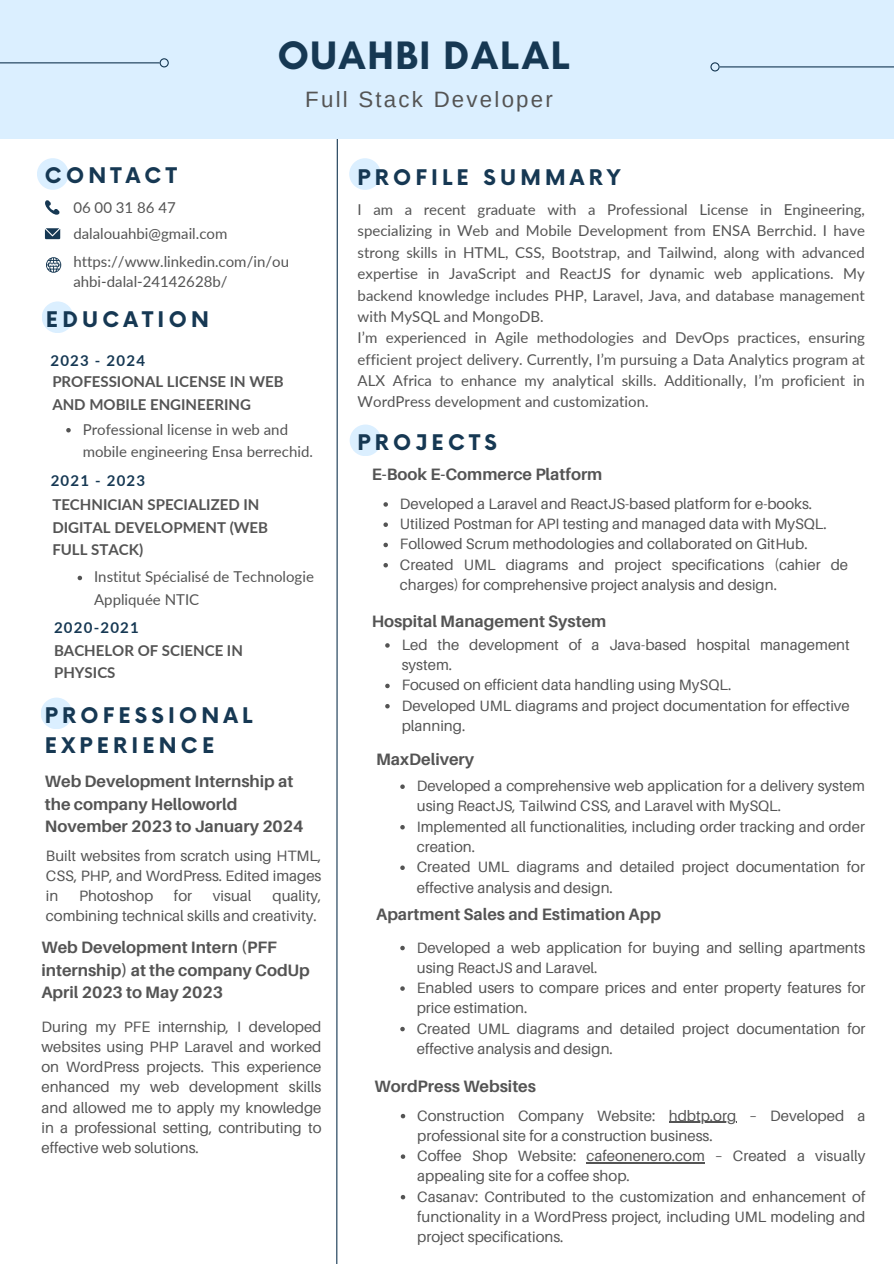
<style>
.page{position:relative;width:894px;height:1264px;background:#fff}
.page>*{position:absolute;margin:0;border:0;box-sizing:border-box;transform-origin:0 0}
.t1{font:700 40.5px "Glacial Indifference";letter-spacing:.035em;color:#163853}
.t2{font:22.2px "Arimo";letter-spacing:.1em;color:#545454}
.t3{font:700 21px/29.2px "Now";letter-spacing:.2em;color:#163853}
.t4{font:700 16.5px/22.5px "Aileron";color:#545454}
.t5{font:15px/20.2px "Aileron";color:#545454}
.t6{font:15px/21.3px "Lato";color:#545454}
.t7{font:700 15px/22.5px "Lato";color:#545454}
.t8{font:700 15px "Lato";letter-spacing:.08em;color:#163853}
</style>
<div class="page">
<svg style="left:336px;top:139px;width:2px;height:1124px;background:#7a8e9d"></svg>
<svg style="left:45px;top:200px;width:15px;height:15px"></svg>
<svg style="left:45px;top:228px;width:15px;height:11px"></svg>
<svg style="left:46px;top:257px;width:15px;height:16px"></svg>
<div style="left:37px;top:158px;width:32px;height:32px;background:#dbefff;border-radius:50%"></div>
<svg style="left:66px;top:428px;width:5px;height:4px"></svg>
<svg style="left:78px;top:575px;width:4px;height:5px"></svg>
<div style="left:42px;top:301px;width:31px;height:32px;background:#dbefff;border-radius:50%"></div>
<div style="left:349px;top:158px;width:32px;height:32px;background:#dbefff;border-radius:50%"></div>
<div style="left:349px;top:424px;width:32px;height:32px;background:#dbefff;border-radius:50%"></div>
<div style="left:0;top:0;width:893px;height:139px;background:#dbefff"></div>
<hr style="left:0;top:62px;width:164px;height:1px;background:#163853">
<svg style="left:159px;top:58px;width:9px;height:9px"></svg>
<hr style="left:719px;top:66px;width:174px;height:1px;background:#163853">
<svg style="left:710px;top:62px;width:9px;height:9px"></svg>
<svg style="left:383px;top:502px;width:5px;height:4px"></svg>
<svg style="left:383px;top:522px;width:5px;height:5px"></svg>
<svg style="left:383px;top:542px;width:5px;height:5px"></svg>
<svg style="left:383px;top:563px;width:5px;height:4px"></svg>
<svg style="left:385px;top:643px;width:4px;height:4px"></svg>
<svg style="left:385px;top:683px;width:4px;height:5px"></svg>
<svg style="left:385px;top:704px;width:4px;height:4px"></svg>
<svg style="left:400px;top:784px;width:4px;height:5px"></svg>
<svg style="left:400px;top:825px;width:4px;height:4px"></svg>
<svg style="left:400px;top:865px;width:4px;height:5px"></svg>
<svg style="left:400px;top:945px;width:4px;height:5px"></svg>
<svg style="left:400px;top:986px;width:4px;height:4px"></svg>
<svg style="left:400px;top:1026px;width:4px;height:5px"></svg>
<div style="left:41px;top:697px;width:31px;height:32px;background:#dbefff;border-radius:50%"></div>
<svg style="left:400px;top:1113px;width:5px;height:5px"></svg>
<hr style="left:668px;top:1121px;width:68px;height:1px;background:#545454">
<svg style="left:400px;top:1154px;width:5px;height:4px"></svg>
<hr style="left:586px;top:1162px;width:118px;height:1px;background:#545454">
<svg style="left:400px;top:1195px;width:5px;height:4px"></svg>
<h2 class="t1" style="left:277px;top:30px;width:294px">OUAHBI DALAL</h2>
<h5 class="t2" style="left:305px;top:87px;width:249px">Full Stack Developer</h5>
<h1 class="t3" style="left:45px;top:162px;width:133px">CONTACT</h1>
<h3 class="t6" style="left:73px;top:197px;width:104px">06 00 31 86 47</h3>
<h2 class="t6" style="left:73px;top:223px;width:155px">dalalouahbi@gmail.com</h2>
<h2 class="t6" style="left:73px;top:251px;width:217px;line-height:20.2px">https://www.linkedin.com/in/ou ahbi-dalal-24142628b/</h2>
<p class="t3" style="left:46px;top:306px;width:164px">EDUCATION</p>
<p class="t8" style="left:50px;top:351px;width:96px">2023 - 2024</p>
<p class="t7" style="left:52px;top:370px;width:233px">PROFESSIONAL LICENSE IN WEB<br>AND MOBILE ENGINEERING</p>
<p class="t6" style="left:83px;top:417px;width:232px;line-height:22.5px">Professional license in web and mobile engineering Ensa berrechid.</p>
<p class="t8" style="left:51px;top:470px;width:96px">2021 - 2023</p>
<p class="t7" style="left:52px;top:493px;width:217px">TECHNICIAN SPECIALIZED IN<br>DIGITAL DEVELOPMENT (WEB<br>FULL STACK)</p>
<p class="t6" style="left:94px;top:565px;width:221px;line-height:22.5px">Institut Spécialisé de Technologie<br>Appliquée NTIC</p>
<h5 class="t8" style="left:54px;top:618px;width:86px">2020-2021</h5>
<p class="t7" style="left:54px;top:639px;width:190px">BACHELOR OF SCIENCE IN<br>PHYSICS</p>
<p class="t3" style="left:45px;top:702px;width:209px">PROFESSIONAL<br>EXPERIENCE</p>
<p class="t4" style="left:45px;top:769px;width:260px">Web Development Internship at the company Helloworld<br>November 2023 to January 2024</p>
<h5 class="t5" style="left:46px;top:845px;width:277px;text-align:justify">Built websites from scratch using HTML, CSS, PHP, and WordPress. Edited images in</h5>
<h5 class="t5" style="left:79px;top:885px;width:75px">Photoshop</h5>
<h5 class="t5" style="left:174px;top:885px;width:20px">for</h5>
<h5 class="t5" style="left:213px;top:885px;width:40px">visual</h5>
<h5 class="t5" style="left:46px;top:885px;width:277px;text-indent:226px">quality, combining technical skills and creativity.</h5>
<h5 class="t4" style="left:41px;top:935px;width:270px">Web Development Intern (PFF internship) at the company CodUp<br>April 2023 to May 2023</h5>
<p class="t5" style="left:41px;top:1015px;width:281px;text-align:justify">During my PFE internship, I developed websites using PHP Laravel and worked on WordPress projects. This experience enhanced my web development skills and allowed me to apply my knowledge in a professional setting, contributing to effective web solutions.</p>
<p class="t3" style="left:357px;top:164px;width:264px">PROFILE SUMMARY</p>
<h2 class="t6" style="left:357px;top:198px;width:508px;text-align:justify">I am a recent graduate with a Professional License in Engineering, specializing in Web and Mobile Development from ENSA Berrchid. I have strong skills in HTML, CSS, Bootstrap, and Tailwind, along with advanced expertise in JavaScript and ReactJS for dynamic web applications. My backend knowledge includes PHP, Laravel, Java, and database management with MySQL and MongoDB.</h2>
<h5 class="t6" style="left:357px;top:327px;width:508px;text-align:justify">I’m experienced in Agile methodologies and DevOps practices, ensuring efficient project delivery. Currently, I’m pursuing a Data Analytics program at ALX Africa to enhance my analytical skills. Additionally, I’m proficient in WordPress development and customization.</h5>
<p class="t3" style="left:357px;top:429px;width:141px">PROJECTS</p>
<p class="t4" style="left:371px;top:462px;width:232px">E-Book E-Commerce Platform</p>
<p class="t5" style="left:400px;top:493px;width:413px">Developed a Laravel and ReactJS-based platform for e-books.</p>
<p class="t5" style="left:400px;top:513px;width:428px">Utilized Postman for API testing and managed data with MySQL.</p>
<p class="t5" style="left:400px;top:534px;width:409px">Followed Scrum methodologies and collaborated on GitHub.</p>
<p class="t5" style="left:400px;top:554px;width:449px">Created UML diagrams and project specifications (cahier de charges) for comprehensive project analysis and design.</p>
<p class="t4" style="left:371px;top:609px;width:236px">Hospital Management System</p>
<h5 class="t5" style="left:401px;top:634px;width:449px">Led the development of a Java-based hospital management system.</h5>
<h5 class="t5" style="left:401px;top:674px;width:331px">Focused on efficient data handling using MySQL.</h5>
<p class="t5" style="left:401px;top:695px;width:449px">Developed UML diagrams and project documentation for effective planning.</p>
<p class="t4" style="left:376px;top:747px;width:99px">MaxDelivery</p>
<p class="t5" style="left:416px;top:775px;width:449px">Developed a comprehensive web application for a delivery system using ReactJS, Tailwind CSS, and Laravel with MySQL.</p>
<h4 class="t5" style="left:416px;top:816px;width:449px">Implemented all functionalities, including order tracking and order creation.</h4>
<h2 class="t5" style="left:416px;top:856px;width:449px">Created UML diagrams and detailed project documentation for effective analysis and design.</h2>
<h5 class="t4" style="left:376px;top:902px;width:286px">Apartment Sales and Estimation App</h5>
<h5 class="t5" style="left:416px;top:936px;width:450px">Developed a web application for buying and selling apartments using ReactJS and Laravel.</h5>
<p class="t5" style="left:416px;top:977px;width:450px">Enabled users to compare prices and enter property features for price estimation.</p>
<p class="t5" style="left:416px;top:1017px;width:450px">Created UML diagrams and detailed project documentation for effective analysis and design.</p>
<p class="t4" style="left:374px;top:1075px;width:163px">WordPress Websites</p>
<p class="t5" style="left:417px;top:1104px;width:240px">Construction Company Website:</p>
<p class="t5" style="left:417px;top:1104px;width:449px;text-indent:251px">hdbtp.org – Developed a professional site for a construction business.<br>Coffee Shop Website:</p>
<h5 class="t5" style="left:417px;top:1145px;width:449px;text-indent:169px">cafeonenero.com – Created a visually appealing site for a coffee shop.<br>Casanav: Contributed to the customization and enhancement of</h5>
<p class="t5" style="left:417px;top:1206px;width:449px">functionality in a WordPress project, including UML modeling and project specifications.</p>
</div>
